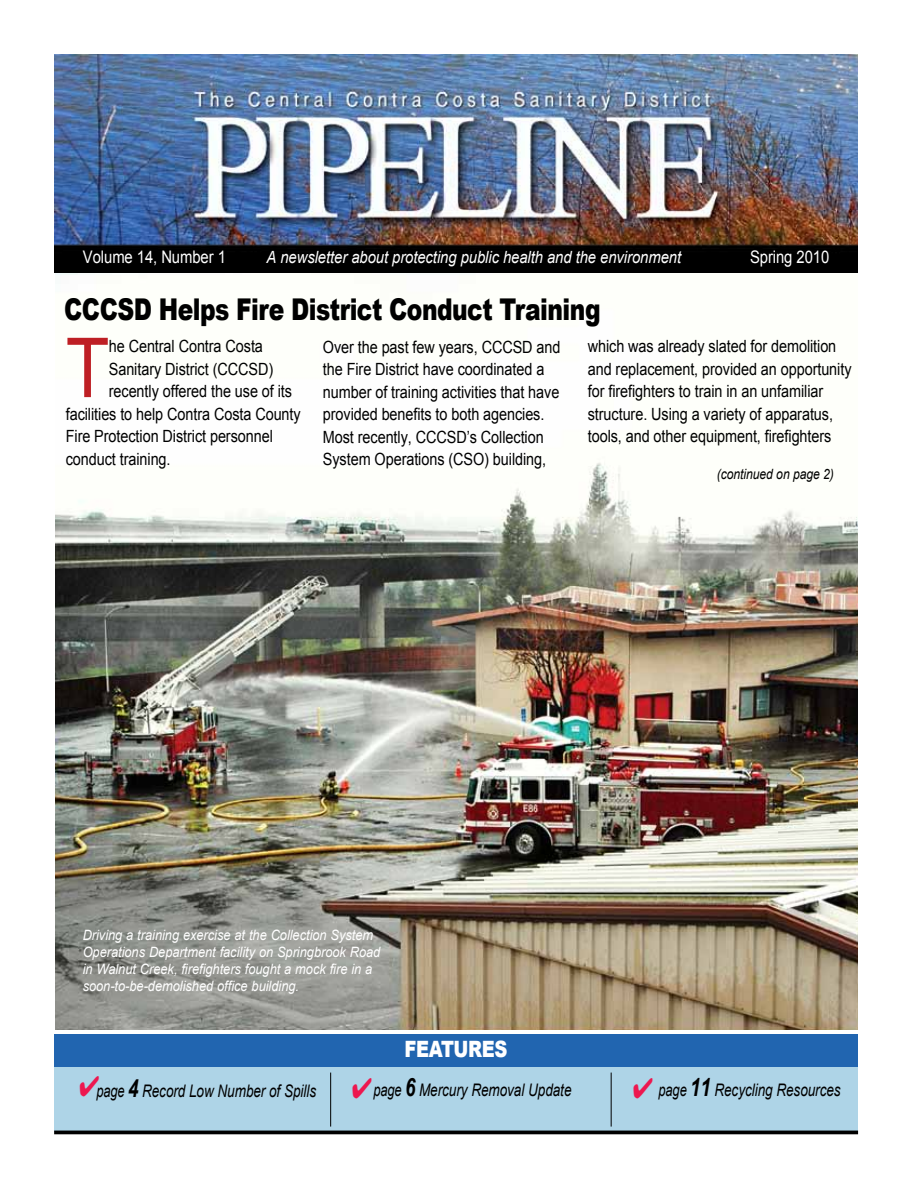
<style>
.page{position:relative;width:918px;height:1188px;background:#fff}
.page>*{position:absolute;margin:0;border:0;box-sizing:border-box;transform-origin:0 0}
.t1{font:82.8px "Arial";color:#be1f24;scale:.86 1}
.t2{font:900 30px "Arial";letter-spacing:-.02em;color:#000;scale:.78 1}
.t3{font:900 22.5px "Arial";letter-spacing:-.02em;color:#fff;scale:.8 1}
.t4{font:italic 17.4px "Arial";letter-spacing:-.005em;color:#000;scale:.74 1}
.t5{font:17.4px "Arial";letter-spacing:-.005em;color:#fff;scale:.86 1}
.t6{font:16.8px/22.5px "Arial";letter-spacing:-.005em;color:#000;scale:.86 1}
.t7{font:italic 16.8px "Arial";letter-spacing:-.005em;color:#fff;scale:.88 1}
.t8{font:italic 14.25px/16.8px "Arial";color:#fff;scale:.9 1}
.t9{font:italic 14.1px "Arial";letter-spacing:-.005em;color:#000;scale:.86 1}
.s1{color:#ed174f}
.s2{font-weight:700;font-size:25.2px}
</style>
<div class="page">
<img style="left:54px;top:55px;width:804px;height:974px">
<div style="left:54px;top:1035px;width:804px;height:97px;background:#aed4e7"></div>
<div style="left:54px;top:1034px;width:804px;height:33px;background:#2165b0"></div>
<hr style="left:330px;top:1073px;width:1px;height:54px;background:#000">
<hr style="left:611px;top:1073px;width:1px;height:54px;background:#000">
<hr style="left:54px;top:1131px;width:804px;height:3px;background:#000">
<p class="t5" style="left:83px;top:248px;width:168px">Volume 14, Number 1</p>
<p class="t7" style="left:266px;top:248px;width:473px">A newsletter about protecting public health and the environment</p>
<p class="t5" style="left:750px;top:248px;width:94px">Spring 2010</p>
<h2 class="t2" style="left:64px;top:292px;width:689px">CCCSD Helps Fire District Conduct Training</h2>
<h1 class="t1" style="left:66px;top:322px;width:52px">T</h1>
<p class="t6" style="left:109px;top:335px;width:181px">he Central Contra Costa</p>
<p class="t6" style="left:323px;top:335px;width:278px">Over the past few years, CCCSD and the Fire District have coordinated a number of training activities that have provided benefits to both agencies.<br>Most recently, CCCSD’s Collection System Operations (CSO) building,</p>
<p class="t6" style="left:588px;top:335px;width:308px">which was already slated for demolition and replacement, provided an opportunity for firefighters to train in an unfamiliar structure. Using a variety of apparatus, tools, and other equipment, firefighters</p>
<p class="t9" style="left:717px;top:467px;width:138px">(continued on page 2)</p>
<p class="t6" style="left:109px;top:357px;width:193px">Sanitary District (CCCSD)</p>
<p class="t6" style="left:109px;top:380px;width:215px">recently offered the use of its</p>
<p class="t6" style="left:66px;top:402px;width:275px">facilities to help Contra Costa County</p>
<p class="t6" style="left:66px;top:425px;width:242px">Fire Protection District personnel</p>
<p class="t6" style="left:66px;top:447px;width:123px">conduct training.</p>
<p class="t8" style="left:83px;top:927px;width:332px">Driving a training exercise at the Collection System Operations Department facility on Springbrook Road in Walnut Creek, firefighters fought a mock fire in a soon-to-be-demolished office building.</p>
<h3 class="t3" style="left:404px;top:1037px;width:130px">FEATURES</h3>
<p class="t4" style="left:79px;top:1081px;width:322px"><span class="s1">✔</span>page <span class="s2">4</span> Record Low Number of Spills</p>
<p class="t4" style="left:352px;top:1080px;width:298px"><span class="s1">✔</span>page <span class="s2">6</span> Mercury Removal Update</p>
<p class="t4" style="left:633px;top:1080px;width:283px"><span class="s1">✔</span> page <span class="s2">11</span> Recycling Resources</p>
</div>
